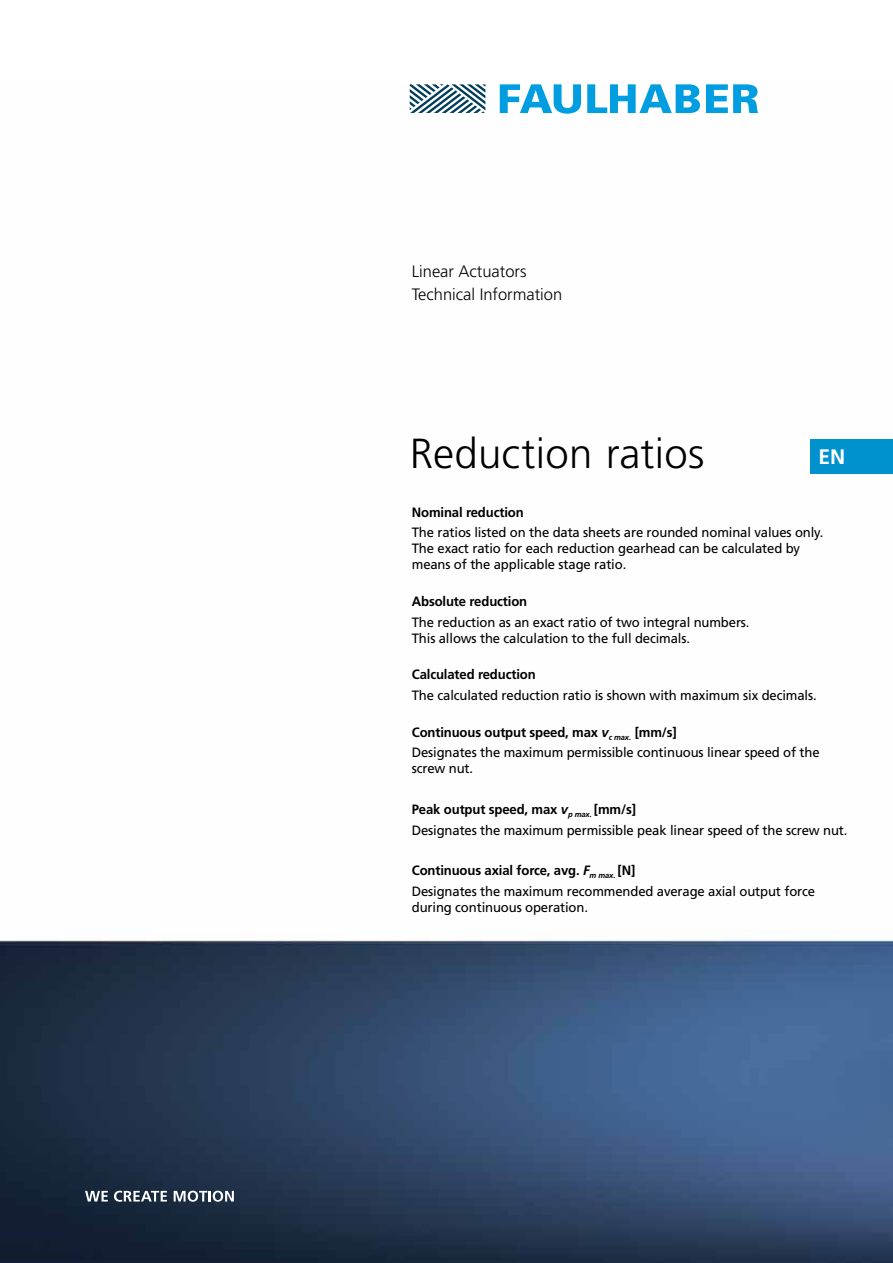
<style>
.page{position:relative;width:893px;height:1263px;background:#fff}
.page>*{position:absolute;margin:0;border:0;box-sizing:border-box;transform-origin:0 0}
.t1{font:300 42px "Frutiger LT";letter-spacing:.005em;color:#000}
.t2{font:700 21px "Frutiger LT";color:#fff}
.t3{font:300 16.5px/22.5px "Frutiger LT";color:#000}
.t4{font:13.5px/16.2px "Frutiger LT";letter-spacing:-.01em;color:#000}
.t5{font:700 13.5px "Frutiger LT";letter-spacing:-.01em;color:#000}
.s1{font-weight:700}
.s2{font-weight:700;font-style:italic}
</style>
<div class="page">
<img style="left:0;top:84px;width:893px;height:1179px">
<svg style="left:85px;top:1191px;width:23px;height:10px"></svg>
<svg style="left:114px;top:1191px;width:53px;height:11px"></svg>
<svg style="left:174px;top:1191px;width:60px;height:11px"></svg>
<svg style="left:410px;top:84px;width:75px;height:29px"></svg>
<svg style="left:500px;top:84px;width:81px;height:30px"></svg>
<svg style="left:587px;top:84px;width:113px;height:30px"></svg>
<svg style="left:706px;top:84px;width:52px;height:29px"></svg>
<div style="left:810px;top:439px;width:83px;height:34px;background:#0091cf"></div>
<p class="t3" style="left:412px;top:260px;width:152px">Linear Actuators<br>Technical Information</p>
<h1 class="t1" style="left:410px;top:429px;width:296px">Reduction ratios</h1>
<h2 class="t2" style="left:819px;top:444px;width:28px">EN</h2>
<p class="t5" style="left:412px;top:504px;width:113px">Nominal reduction</p>
<p class="t4" style="left:412px;top:524px;width:413px">The ratios listed on the data sheets are rounded nominal values only.<br>The exact ratio for each reduction gearhead can be calculated by means of the applicable stage ratio.</p>
<p class="t5" style="left:412px;top:593px;width:117px">Absolute reduction</p>
<p class="t4" style="left:412px;top:614px;width:339px">The reduction as an exact ratio of two integral numbers.<br>This allows the calculation to the full decimals.</p>
<p class="t5" style="left:412px;top:667px;width:125px">Calculated reduction</p>
<p class="t4" style="left:412px;top:687px;width:406px">The calculated reduction ratio is shown with maximum six decimals.</p>
<p class="t4" style="left:412px;top:722px;width:409px;line-height:20.4px"><span class="s1">Continuous output speed, max</span> <span class="s2">v</span><sub>c</sub> <sub>max.</sub> <span class="s1">[mm/s]<br></span>Designates the maximum permissible continuous linear speed of the</p>
<p class="t4" style="left:412px;top:760px;width:63px">screw nut.</p>
<p class="t4" style="left:412px;top:799px;width:437px;line-height:20.4px"><span class="s1">Peak output speed, max</span> <span class="s2">v</span><sub>p</sub> <sub>max.</sub> <span class="s1">[mm/s]<br></span>Designates the maximum permissible peak linear speed of the screw nut.</p>
<p class="t4" style="left:412px;top:861px;width:405px;line-height:20.4px"><span class="s1">Continuous axial force, avg.</span> <span class="s2">F</span><sub>m</sub> <sub>max.</sub> <span class="s1">[N]<br></span>Designates the maximum recommended average axial output force</p>
<p class="t4" style="left:412px;top:899px;width:178px">during continuous operation.</p>
</div>
